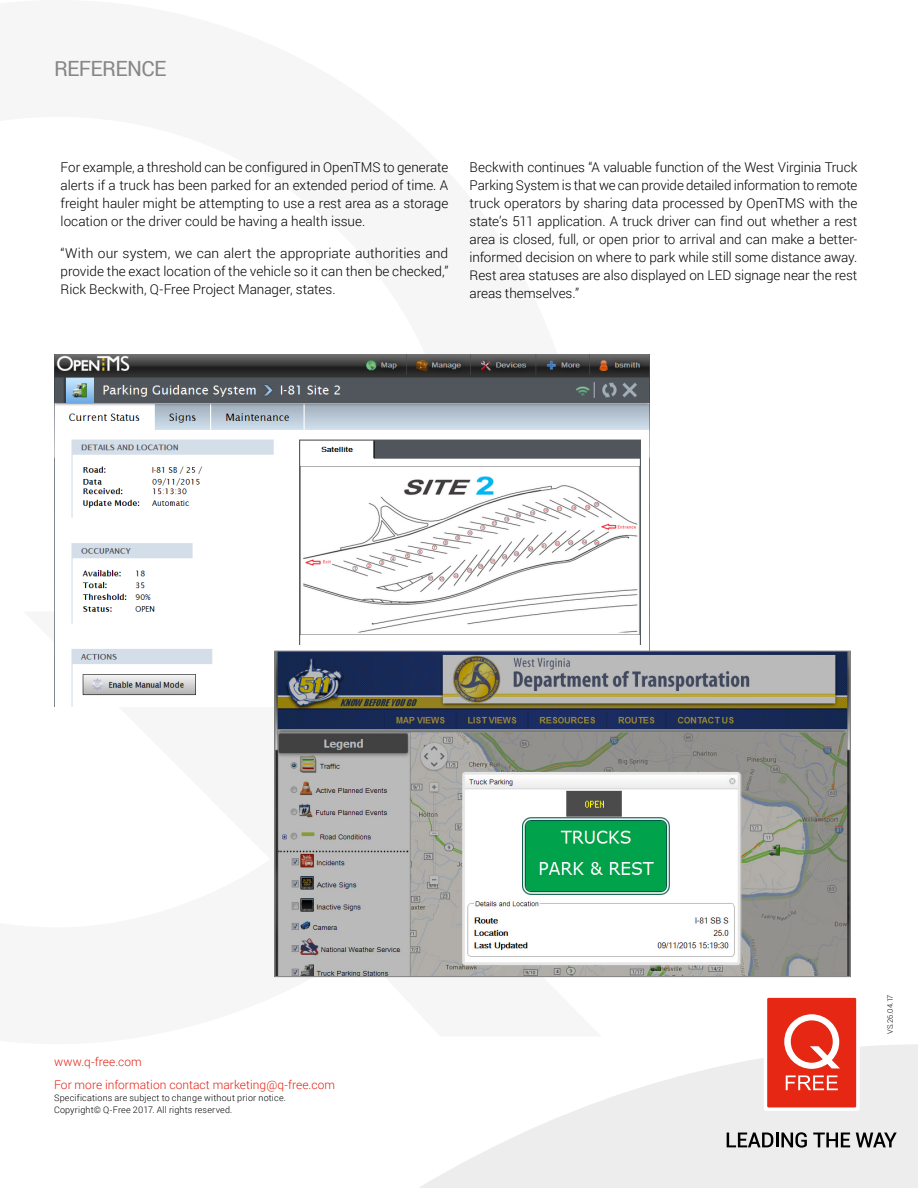
<style>
.page{position:relative;width:918px;height:1188px;background:#fff}
.page>*{position:absolute;margin:0;border:0;box-sizing:border-box;transform-origin:0 0}
.t1{font:21px "Roboto";letter-spacing:-.03em;color:#878787}
.t2{font:300 13.5px/18px "Roboto";letter-spacing:-.005em;color:#000;text-align:justify}
.t3{font:300 12px "Roboto";letter-spacing:.005em;color:#e42313}
.t4{font:300 9px/12px "Roboto";letter-spacing:.02em;color:#000}
.t5{font:300 7.5px "Roboto";letter-spacing:.01em;color:#000}
</style>
<div class="page">
<svg style="left:420px;top:1044px;width:498px;height:144px;fill:#ededed"></svg>
<svg style="left:764px;top:994px;width:96px;height:117px"></svg>
<div style="left:767px;top:998px;width:89px;height:109px;background:#e52713"></div>
<svg style="left:784px;top:1014px;width:56px;height:55px"></svg>
<svg style="left:786px;top:1075px;width:52px;height:15px"></svg>
<svg style="left:727px;top:1132px;width:80px;height:16px"></svg>
<svg style="left:813px;top:1133px;width:37px;height:14px"></svg>
<svg style="left:856px;top:1133px;width:41px;height:14px"></svg>
<img style="left:54px;top:354px;width:595px;height:352px">
<img style="left:276px;top:653px;width:573px;height:322px">
<h1 class="t1" style="left:54px;top:54px;width:114px">REFERENCE</h1>
<p class="t2" style="left:61px;top:158px;width:389px">For example, a threshold can be configured in OpenTMS to generate alerts if a truck has been parked for an extended period of time. A freight hauler might be attempting to use a rest area as a storage location or the driver could be having a health issue.</p>
<p class="t2" style="left:61px;top:243px;width:389px">“With our system, we can alert the appropriate authorities and provide the exact location of the vehicle so it can then be checked,” Rick Beckwith, Q-Free Project Manager, states.</p>
<p class="t2" style="left:470px;top:158px;width:389px">Beckwith continues “A valuable function of the West Virginia Truck Parking System is that we can provide detailed information to remote truck operators by sharing data processed by OpenTMS with the state’s 511 application. A truck driver can find out whether a rest area is closed, full, or open prior to arrival and can make a better&shy;informed decision on where to park while still some distance away.<br>Rest area statuses are also displayed on LED signage near the rest areas themselves.”</p>
<p class="t3" style="left:54px;top:1053px;width:89px">www.q-free.com</p>
<p class="t3" style="left:54px;top:1076px;width:283px">For more information contact marketing@q-free.com</p>
<p class="t4" style="left:54px;top:1091px;width:233px">Specifications are subject to change without prior notice.<br>Copyright© Q-Free 2017. All rights reserved.</p>
<p class="t5" style="left:885px;top:1034px;width:41px;rotate:-90deg">VS.26.04.17</p>
</div>
